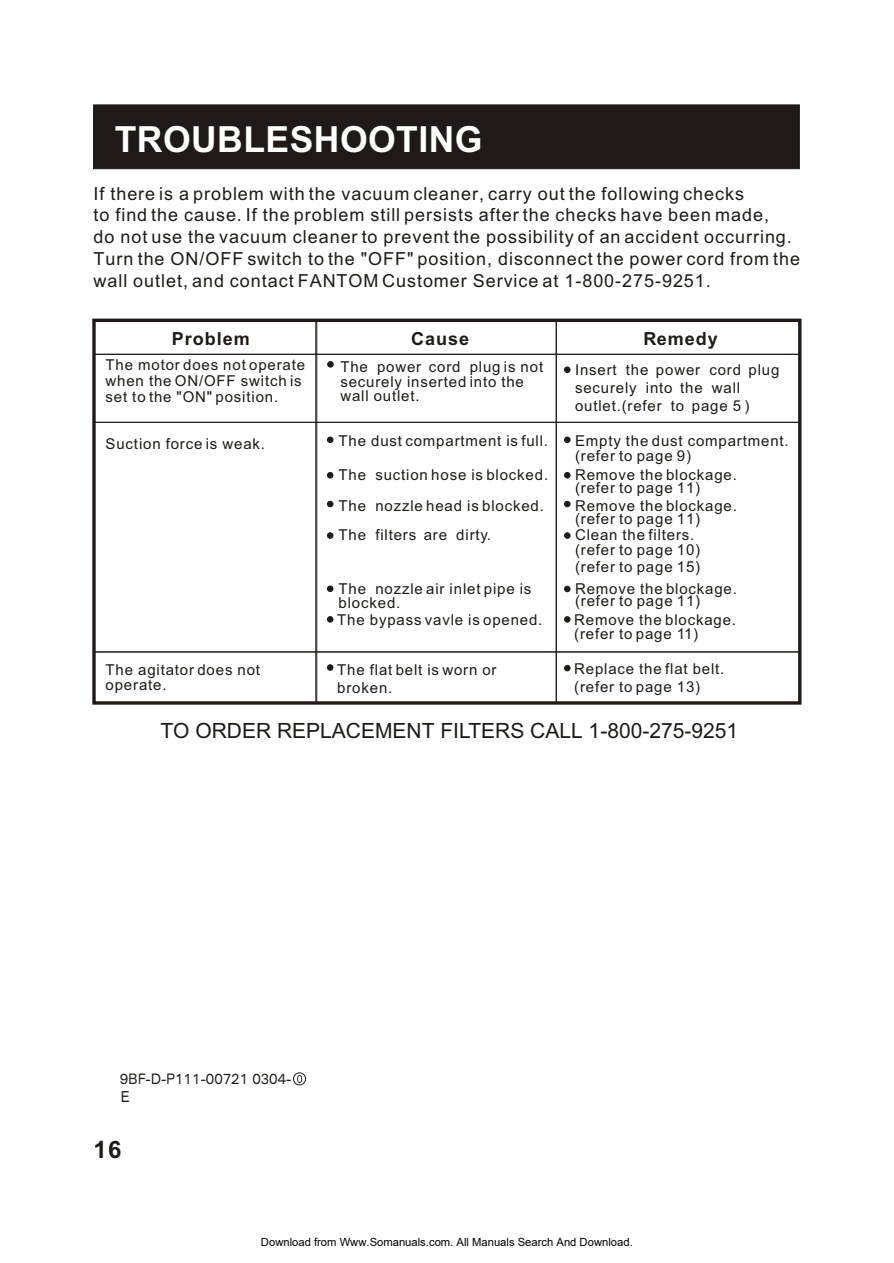
<style>
.page{position:relative;width:894px;height:1263px;background:#fff}
.page>*{position:absolute;margin:0;border:0;box-sizing:border-box;transform-origin:0 0}
.t1{font:700 36px "Arial";letter-spacing:.015em;color:#fff}
.t2{font:700 24px "Arial";color:#1f1a17}
.t3{font:21px "Arial";color:#1f1a17}
.t4{font:18px/21.9px "Arial";letter-spacing:.055em;color:#1f1a17}
.t5{font:700 18px "Arial";letter-spacing:.055em;color:#1f1a17}
.t6{font:15.15px "Zurich Ex BT";color:#1f1a17;scale:.85 1}
.t7{font:15px/14.5px "Arial";letter-spacing:.055em;color:#1f1a17}
.t8{font:14.55px "Zurich Ex BT";color:#1f1a17;scale:.81 1}
.t9{font:11.25px "Arial";color:#000}
</style>
<div class="page">
<div style="left:93px;top:104px;width:707px;height:65px;background:#1f1a17;border:1px solid #1f1a17"></div>
<div style="left:556px;top:320px;width:244px;height:35px;border:1px solid #1f1a17"></div>
<div style="left:316px;top:320px;width:241px;height:35px;border:1px solid #1f1a17"></div>
<div style="left:327px;top:361px;width:7px;height:7px;background:#1f1a17;border:1px solid #1f1a17;border-radius:50%"></div>
<svg style="left:564px;top:367px;width:7px;height:6px"></svg>
<svg style="left:327px;top:532px;width:6px;height:7px"></svg>
<svg style="left:327px;top:472px;width:6px;height:6px"></svg>
<svg style="left:327px;top:437px;width:6px;height:6px"></svg>
<svg style="left:327px;top:501px;width:6px;height:6px"></svg>
<div style="left:564px;top:532px;width:7px;height:7px;background:#1f1a17;border:1px solid #1f1a17;border-radius:50%"></div>
<svg style="left:564px;top:472px;width:7px;height:6px"></svg>
<svg style="left:564px;top:437px;width:7px;height:6px"></svg>
<svg style="left:564px;top:501px;width:7px;height:6px"></svg>
<svg style="left:327px;top:586px;width:6px;height:6px"></svg>
<svg style="left:564px;top:586px;width:7px;height:6px"></svg>
<div style="left:293px;top:1072px;width:13px;height:13px;border:1px solid #1f1a17;border-radius:50%"></div>
<svg style="left:297px;top:1075px;width:5px;height:8px"></svg>
<svg style="left:327px;top:664px;width:6px;height:7px"></svg>
<svg style="left:564px;top:665px;width:7px;height:6px"></svg>
<svg style="left:327px;top:616px;width:6px;height:7px"></svg>
<div style="left:564px;top:616px;width:7px;height:7px;background:#1f1a17;border:1px solid #1f1a17;border-radius:50%"></div>
<div style="left:556px;top:354px;width:244px;height:69px;border:1px solid #1f1a17"></div>
<div style="left:94px;top:354px;width:222px;height:69px;border:1px solid #1f1a17"></div>
<div style="left:316px;top:354px;width:241px;height:69px;border:1px solid #1f1a17"></div>
<div style="left:556px;top:422px;width:244px;height:230px;border:1px solid #1f1a17"></div>
<div style="left:94px;top:422px;width:222px;height:230px;border:1px solid #1f1a17"></div>
<div style="left:316px;top:422px;width:241px;height:230px;border:1px solid #1f1a17"></div>
<div style="left:556px;top:652px;width:244px;height:51px;border:1px solid #1f1a17"></div>
<div style="left:94px;top:652px;width:222px;height:51px;border:1px solid #1f1a17"></div>
<div style="left:316px;top:652px;width:241px;height:51px;border:1px solid #1f1a17"></div>
<h1 class="t1" style="left:115px;top:126px;width:369px">TROUBLESHOOTING</h1>
<p class="t4" style="left:94px;top:184px;width:708px">If there is a problem with the vacuum cleaner, carry out the following checks<br>to find the cause. If the problem still persists after the checks have been made,<br>do not use the vacuum cleaner to prevent the possibility of an accident occurring.<br>Turn the ON/OFF switch to the "OFF" position, disconnect the power cord from the wall outlet, and contact FANTOM Customer Service at 1-800-275-9251.</p>
<p class="t5" style="left:172px;top:332px;width:80px">Problem</p>
<p class="t5" style="left:411px;top:332px;width:60px">Cause</p>
<p class="t5" style="left:644px;top:332px;width:76px">Remedy</p>
<p class="t7" style="left:106px;top:358px;width:201px;line-height:16px">The motor does not operate when the ON/OFF switch is set to the "ON" position.</p>
<p class="t7" style="left:106px;top:438px;width:161px">Suction force is weak.</p>
<p class="t7" style="left:340px;top:361px;width:204px">The power cord plug is not securely inserted into the wall outlet.</p>
<p class="t7" style="left:575px;top:362px;width:206px;line-height:17.9px">Insert the power cord plug securely into the wall outlet.(refer to page 5 )</p>
<p class="t7" style="left:575px;top:434px;width:215px;line-height:15.9px">Empty the dust compartment. (refer to page 9)</p>
<p class="t7" style="left:575px;top:470px;width:163px;line-height:13.2px">Remove the blockage. (refer to page 11)</p>
<p class="t7" style="left:575px;top:529px;width:127px">Clean the filters. (refer to page 10)</p>
<p class="t7" style="left:339px;top:435px;width:211px">The dust compartment is full.</p>
<p class="t7" style="left:339px;top:469px;width:211px">The suction hose is blocked.</p>
<p class="t7" style="left:339px;top:500px;width:207px">The nozzle head is blocked.</p>
<p class="t7" style="left:575px;top:500px;width:163px;line-height:13.2px">Remove the blockage. (refer to page 11)</p>
<p class="t7" style="left:339px;top:529px;width:154px">The filters are dirty.</p>
<p class="t7" style="left:575px;top:561px;width:127px">(refer to page 15)</p>
<p class="t7" style="left:106px;top:663px;width:156px;line-height:15.6px">The agitator does not operate.</p>
<p class="t7" style="left:339px;top:582px;width:194px">The nozzle air inlet pipe is blocked.</p>
<p class="t7" style="left:575px;top:584px;width:163px;line-height:12.5px">Remove the blockage. (refer to page 11)</p>
<p class="t7" style="left:337px;top:614px;width:207px">The bypass vavle is opened.</p>
<p class="t7" style="left:337px;top:662px;width:161px;line-height:18.3px">The flat belt is worn or broken.</p>
<p class="t7" style="left:574px;top:661px;width:152px;line-height:18px">Replace the flat belt. (refer to page 13)</p>
<p class="t7" style="left:574px;top:614px;width:163px;line-height:13.8px">Remove the blockage. (refer to page 11)</p>
<h3 class="t3" style="left:160px;top:723px;width:579px">TO ORDER REPLACEMENT FILTERS CALL 1-800-275-9251</h3>
<p class="t8" style="left:120px;top:1073px;width:213px">9BF-D-P111-00721 0304-</p>
<p class="t6" style="left:121px;top:1090px;width:12px">E</p>
<h2 class="t2" style="left:94px;top:1141px;width:30px">16</h2>
<p class="t9" style="left:261px;top:1235px;width:373px">Download from Www.Somanuals.com. All Manuals Search And Download.</p>
</div>
